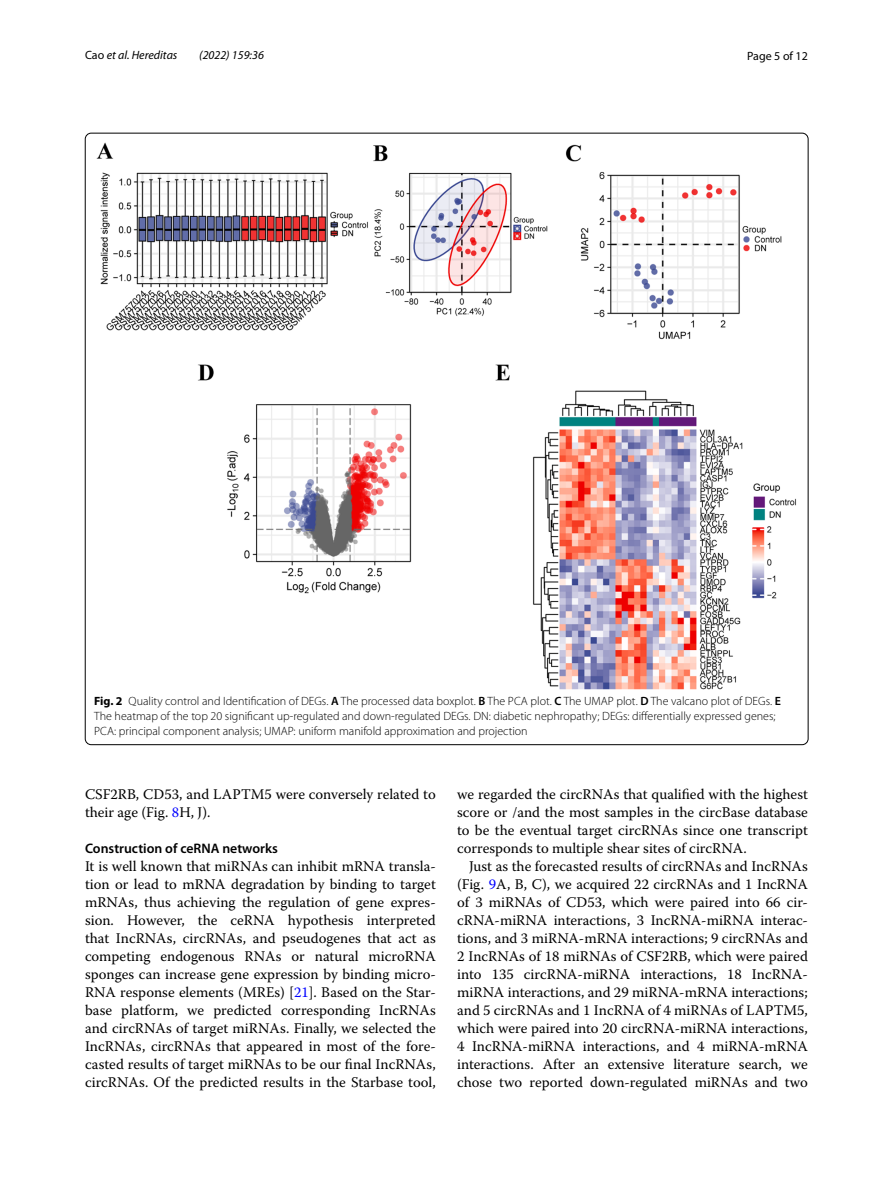
<style>
.page{position:relative;width:893px;height:1187px;background:#fff}
.page>*{position:absolute;margin:0;border:0;box-sizing:border-box;transform-origin:0 0}
.t1{font:14.7px/18px "Warnock Pro";color:#000;text-align:justify}
.t2{font:600 13.8px "Myriad Pro";color:#000}
.t3{font:300 12px/15px "Myriad Pro";color:#000}
.t4{font:italic 12px "Myriad Pro";color:#000}
.t5{font:12px "Myriad Pro";color:#000}
.s1{font-style:normal}
.s2{font-weight:700}
.s3{font-weight:600}
.s4{color:#00f}
</style>
<div class="page">
<img style="left:96px;top:142px;width:700px;height:547px">
<p class="t4" style="left:85px;top:48px;width:94px"><span class="s1">Cao</span> et al. Hereditas</p>
<p class="t4" style="left:199px;top:48px;width:66px">(2022) 159:36</p>
<p class="t5" style="left:747px;top:48px;width:62px">Page 5 of 12</p>
<p class="t3" style="left:94px;top:693px;width:688px"><span class="s2">Fig. 2</span> Quality control and Identification of DEGs. <span class="s3">A</span> The processed data boxplot. <span class="s3">B</span> The PCA plot. <span class="s3">C</span> The UMAP plot. <span class="s3">D</span> The valcano plot of DEGs. <span class="s3">E<br></span>The heatmap of the top 20 significant up-regulated and down-regulated DEGs. DN: diabetic nephropathy; DEGs: differentially expressed genes;<br>PCA: principal component analysis; UMAP: uniform manifold approximation and projection</p>
<p class="t1" style="left:85px;top:785px;width:352px">CSF2RB, CD53, and LAPTM5 were conversely related to their age (Fig. <span class="s4">8</span>H, J).</p>
<p class="t2" style="left:85px;top:839px;width:194px">Construction of ceRNA networks</p>
<p class="t1" style="left:85px;top:857px;width:352px">It is well known that miRNAs can inhibit mRNA transla&shy;tion or lead to mRNA degradation by binding to target mRNAs, thus achieving the regulation of gene expres&shy;sion. However, the ceRNA hypothesis interpreted that IncRNAs, circRNAs, and pseudogenes that act as competing endogenous RNAs or natural microRNA sponges can increase gene expression by binding micro-RNA response elements (MREs) [<span class="s4">21</span>]. Based on the Star&shy;base platform, we predicted corresponding IncRNAs and circRNAs of target miRNAs. Finally, we selected the IncRNAs, circRNAs that appeared in most of the fore&shy;casted results of target miRNAs to be our final IncRNAs, circRNAs. Of the predicted results in the Starbase tool,</p>
<p class="t1" style="left:457px;top:785px;width:352px">we regarded the circRNAs that qualified with the highest score or /and the most samples in the circBase database to be the eventual target circRNAs since one transcript corresponds to multiple shear sites of circRNA.</p>
<p class="t1" style="left:457px;top:857px;width:352px;text-indent:12px">Just as the forecasted results of circRNAs and IncRNAs (Fig. <span class="s4">9</span>A, B, C), we acquired 22 circRNAs and 1 IncRNA of 3 miRNAs of CD53, which were paired into 66 cir&shy;cRNA-miRNA interactions, 3 IncRNA-miRNA interac&shy;tions, and 3 miRNA-mRNA interactions; 9 circRNAs and 2 IncRNAs of 18 miRNAs of CSF2RB, which were paired into 135 circRNA-miRNA interactions, 18 IncRNA&shy;miRNA interactions, and 29 miRNA-mRNA interactions; and 5 circRNAs and 1 IncRNA of 4 miRNAs of LAPTM5, which were paired into 20 circRNA-miRNA interactions, 4 IncRNA-miRNA interactions, and 4 miRNA-mRNA interactions. After an extensive literature search, we chose two reported down-regulated miRNAs and two</p>
</div>
